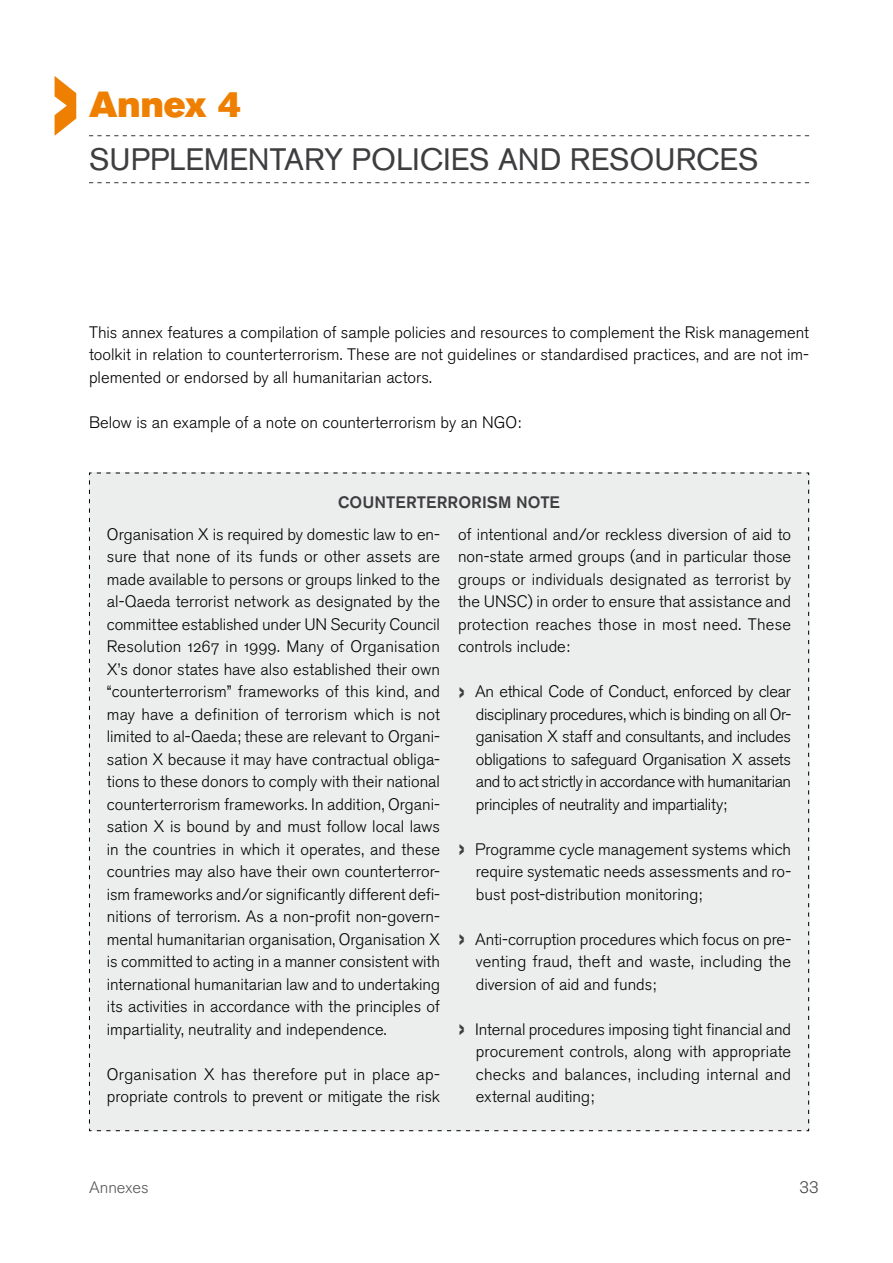
<style>
.page{position:relative;width:893px;height:1263px;background:#fff}
.page>*{position:absolute;margin:0;border:0;box-sizing:border-box;transform-origin:0 0}
.t1{font:36px "Akzidenz Grotesk BE Super";color:#ee7f00}
.t2{font:30.75px "Akzidenz Grotesk BE";color:#3e3d40}
.t3{font:16.5px/22.5px "Akzidenz Grotesk BE Light Os F";color:#000;text-align:justify}
.t4{font:500 16.5px "Akzidenz Grotesk BE";letter-spacing:.01em;color:#3e3d40}
.t5{font:300 16.5px "Akzidenz Grotesk BE";letter-spacing:-.005em;color:#58585a}
.t6{font:300 16.5px "Akzidenz Grotesk BE";color:#3e3d40}
.s1{font-family:"Akzidenz Grotesk BE";font-weight:500;font-size:30px;color:#3e3d40}
</style>
<div class="page">
<svg style="left:89px;top:135px;width:720px;height:1px"></svg>
<svg style="left:89px;top:182px;width:720px;height:1px"></svg>
<svg style="left:55px;top:76px;width:21px;height:60px"></svg>
<div style="left:89px;top:472px;width:720px;height:659px;background:#eceded"></div>
<h1 class="t1" style="left:89px;top:83px;width:154px">Annex 4</h1>
<h2 class="t2" style="left:89px;top:141px;width:101px">SU PPLEMENTAR</h2>
<h2 class="t2" style="left:324px;top:141px;width:65px">Y POLICIES</h2>
<h2 class="t2" style="left:498px;top:141px;width:22px">AND</h2>
<h2 class="t2" style="left:570px;top:141px;width:22px">RESOURCES</h2>
<p class="t3" style="left:89px;top:321px;width:721px">This annex features a compilation of sample policies and resources to complement the Risk management toolkit in relation to counterterrorism. These are not guidelines or standardised practices, and are not im&shy;plemented or endorsed by all humanitarian actors.</p>
<p class="t3" style="left:89px;top:411px;width:434px">Below is an example of a note on counterterrorism by an NGO:</p>
<p class="t4" style="left:338px;top:492px;width:48px">COUNTE</p>
<p class="t4" style="left:406px;top:492px;width:86px">RTERRORISM</p>
<p class="t4" style="left:516px;top:492px;width:24px">NOTE</p>
<p class="t3" style="left:107px;top:523px;width:335px">Organisation X is required by domestic law to en&shy;sure that none of its funds or other assets are made available to persons or groups linked to the al-Qaeda terrorist network as designated by the committee established under UN Security Council Resolution 1267 in 1999. Many of Organisation X’s donor states have also established their own “counterterrorism” frameworks of this kind, and may have a definition of terrorism which is not limited to al-Qaeda; these are relevant to Organi&shy;sation X because it may have contractual obliga&shy;tions to these donors to comply with their national counterterrorism frameworks. In addition, Organi&shy;sation X is bound by and must follow local laws in the countries in which it operates, and these countries may also have their own counterterror&shy;ism frameworks and/or significantly different defi&shy;nitions of terrorism. As a non-profit non-govern&shy;mental humanitarian organisation, Organisation X is committed to acting in a manner consistent with international humanitarian law and to undertaking its activities in accordance with the principles of impartiality, neutrality and independence.</p>
<p class="t3" style="left:107px;top:1063px;width:335px">Organisation X has therefore put in place ap&shy;propriate controls to prevent or mitigate the risk</p>
<p class="t3" style="left:458px;top:523px;width:335px">of intentional and/or reckless diversion of aid to non-state armed groups (and in particular those groups or individuals designated as terrorist by the UNSC) in order to ensure that assistance and protection reaches those in most need. These controls include:</p>
<p class="t3" style="left:476px;top:681px;width:317px;text-indent:-18px"><span class="s1">›</span> An ethical Code of Conduct, enforced by clear disciplinary procedures, which is binding on all Or&shy;ganisation X staff and consultants, and includes obligations to safeguard Organisation X assets and to act strictly in accordance with humanitarian principles of neutrality and impartiality;</p>
<p class="t3" style="left:476px;top:838px;width:317px;text-indent:-18px"><span class="s1">›</span> Programme cycle management systems which require systematic needs assessments and ro&shy;bust post-distribution monitoring;</p>
<p class="t3" style="left:476px;top:928px;width:317px;text-indent:-18px"><span class="s1">›</span> Anti-corruption procedures which focus on pre&shy;venting fraud, theft and waste, including the diversion of aid and funds;</p>
<p class="t3" style="left:476px;top:1018px;width:317px;text-indent:-18px"><span class="s1">›</span> Internal procedures imposing tight financial and procurement controls, along with appropriate checks and balances, including internal and external auditing;</p>
<p class="t5" style="left:89px;top:1178px;width:61px">Annexes</p>
<p class="t6" style="left:799px;top:1178px;width:21px">33</p>
</div>
